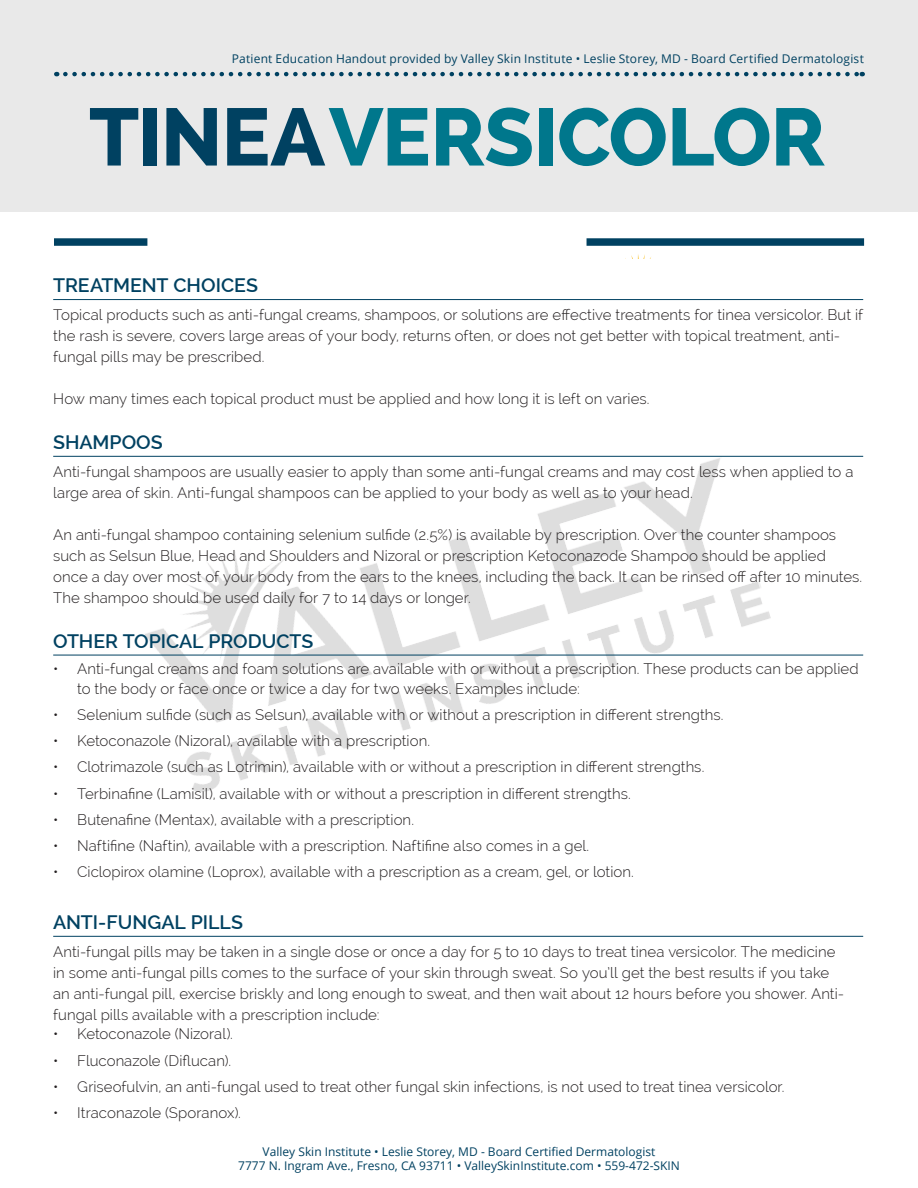
<style>
.page{position:relative;width:918px;height:1188px;background:#fff}
.page>*{position:absolute;margin:0;border:0;box-sizing:border-box;transform-origin:0 0}
.Headline_-_VSI_patie{font:800 81px "Raleway";letter-spacing:-.01em;color:#00778c}
.Sub_Head_2_-_VSI_pat{font:600 19.5px "Raleway";letter-spacing:-.005em;color:#004161}
.Paragraph_-_VSI_pati{font:300 15px/21px "Raleway";letter-spacing:.005em;color:#231f20}
.t1{font:12px/14.4px "Open Sans";color:#004161;text-align:center}
.s1{color:#004161}
</style>
<div class="page">
<div style="left:0;top:0;width:918px;height:212px;background:#e9e9e9"></div>
<div style="left:54px;top:238px;width:93px;height:8px;background:#004161"></div>
<div style="left:587px;top:238px;width:277px;height:8px;background:#004161"></div>
<svg style="left:65px;top:72px;width:798px;height:4px"></svg>
<img style="left:128px;top:455px;width:643px;height:337px">
<hr style="left:53px;top:299px;width:810px;height:1px;background:#004161">
<hr style="left:53px;top:456px;width:810px;height:1px;background:#004161">
<hr style="left:53px;top:655px;width:810px;height:1px;background:#004161">
<hr style="left:53px;top:936px;width:810px;height:1px;background:#004161">
<p class="t1" style="left:232px;top:51px;width:634px">Patient Education Handout provided by Valley Skin Institute • Leslie Storey, MD - Board Certified Dermatologist</p>
<p class="Headline_-_VSI_patie" style="left:89px;top:91px;width:738px"><span class="s1">TINEA</span>VERSICOLOR</p>
<p class="Sub_Head_2_-_VSI_pat" style="left:53px;top:274px;width:206px">TREATMENT CHOICES</p>
<p class="Paragraph_-_VSI_pati" style="left:53px;top:304px;width:811px">Topical products such as anti-fungal creams, shampoos, or solutions are effective treatments for tinea versicolor. But if the rash is severe, covers large areas of your body, returns often, or does not get better with topical treatment, anti&shy;fungal pills may be prescribed.</p>
<p class="Paragraph_-_VSI_pati" style="left:53px;top:388px;width:598px">How many times each topical product must be applied and how long it is left on varies.</p>
<p class="Sub_Head_2_-_VSI_pat" style="left:53px;top:431px;width:111px">SHAMPOOS</p>
<p class="Paragraph_-_VSI_pati" style="left:53px;top:461px;width:802px">Anti-fungal shampoos are usually easier to apply than some anti-fungal creams and may cost less when applied to a large area of skin. Anti-fungal shampoos can be applied to your body as well as to your head.</p>
<p class="Paragraph_-_VSI_pati" style="left:53px;top:524px;width:811px">An anti-fungal shampoo containing selenium sulfide (2.5%) is available by prescription. Over the counter shampoos such as Selsun Blue, Head and Shoulders and Nizoral or prescription Ketoconazode Shampoo should be applied once a day over most of your body from the ears to the knees, including the back. It can be rinsed off after 10 minutes.<br>The shampoo should be used daily for 7 to 14 days or longer.</p>
<p class="Sub_Head_2_-_VSI_pat" style="left:53px;top:630px;width:262px">OTHER TOPICAL PRODUCTS</p>
<p class="Paragraph_-_VSI_pati" style="left:77px;top:659px;width:783px;line-height:19.5px;text-indent:-24px">• Anti-fungal creams and foam solutions are available with or without a prescription. These products can be applied to the body or face once or twice a day for two weeks. Examples include:</p>
<p class="Paragraph_-_VSI_pati" style="left:53px;top:704px;width:672px">• Selenium sulfide (such as Selsun), available with or without a prescription in different strengths.</p>
<p class="Paragraph_-_VSI_pati" style="left:53px;top:730px;width:379px">• Ketoconazole (Nizoral), available with a prescription.</p>
<p class="Paragraph_-_VSI_pati" style="left:53px;top:757px;width:653px">• Clotrimazole (such as Lotrimin), available with or without a prescription in different strengths.</p>
<p class="Paragraph_-_VSI_pati" style="left:53px;top:783px;width:579px">• Terbinafine (Lamisil), available with or without a prescription in different strengths.</p>
<p class="Paragraph_-_VSI_pati" style="left:53px;top:809px;width:362px">• Butenafine (Mentax), available with a prescription.</p>
<p class="Paragraph_-_VSI_pati" style="left:53px;top:835px;width:538px">• Naftifine (Naftin), available with a prescription. Naftifine also comes in a gel.</p>
<p class="Paragraph_-_VSI_pati" style="left:53px;top:862px;width:582px">• Ciclopirox olamine (Loprox), available with a prescription as a cream, gel, or lotion.</p>
<p class="Sub_Head_2_-_VSI_pat" style="left:53px;top:911px;width:191px">ANTI-FUNGAL PILLS</p>
<p class="Paragraph_-_VSI_pati" style="left:53px;top:941px;width:793px">Anti-fungal pills may be taken in a single dose or once a day for 5 to 10 days to treat tinea versicolor. The medicine in some anti-fungal pills comes to the surface of your skin through sweat. So you’ll get the best results if you take an anti-fungal pill, exercise briskly and long enough to sweat, and then wait about 12 hours before you shower. Anti&shy;fungal pills available with a prescription include:</p>
<p class="Paragraph_-_VSI_pati" style="left:53px;top:1024px;width:181px">• Ketoconazole (Nizoral).</p>
<p class="Paragraph_-_VSI_pati" style="left:53px;top:1050px;width:179px">• Fluconazole (Diflucan).</p>
<p class="Paragraph_-_VSI_pati" style="left:53px;top:1076px;width:733px">• Griseofulvin, an anti-fungal used to treat other fungal skin infections, is not used to treat tinea versicolor.</p>
<p class="Paragraph_-_VSI_pati" style="left:53px;top:1102px;width:189px">• Itraconazole (Sporanox).</p>
<p class="t1" style="left:238px;top:1144px;width:443px">Valley Skin Institute • Leslie Storey, MD - Board Certified Dermatologist<br>7777 N. Ingram Ave., Fresno, CA 93711 • ValleySkinInstitute.com • 559-472-SKIN</p>
</div>
